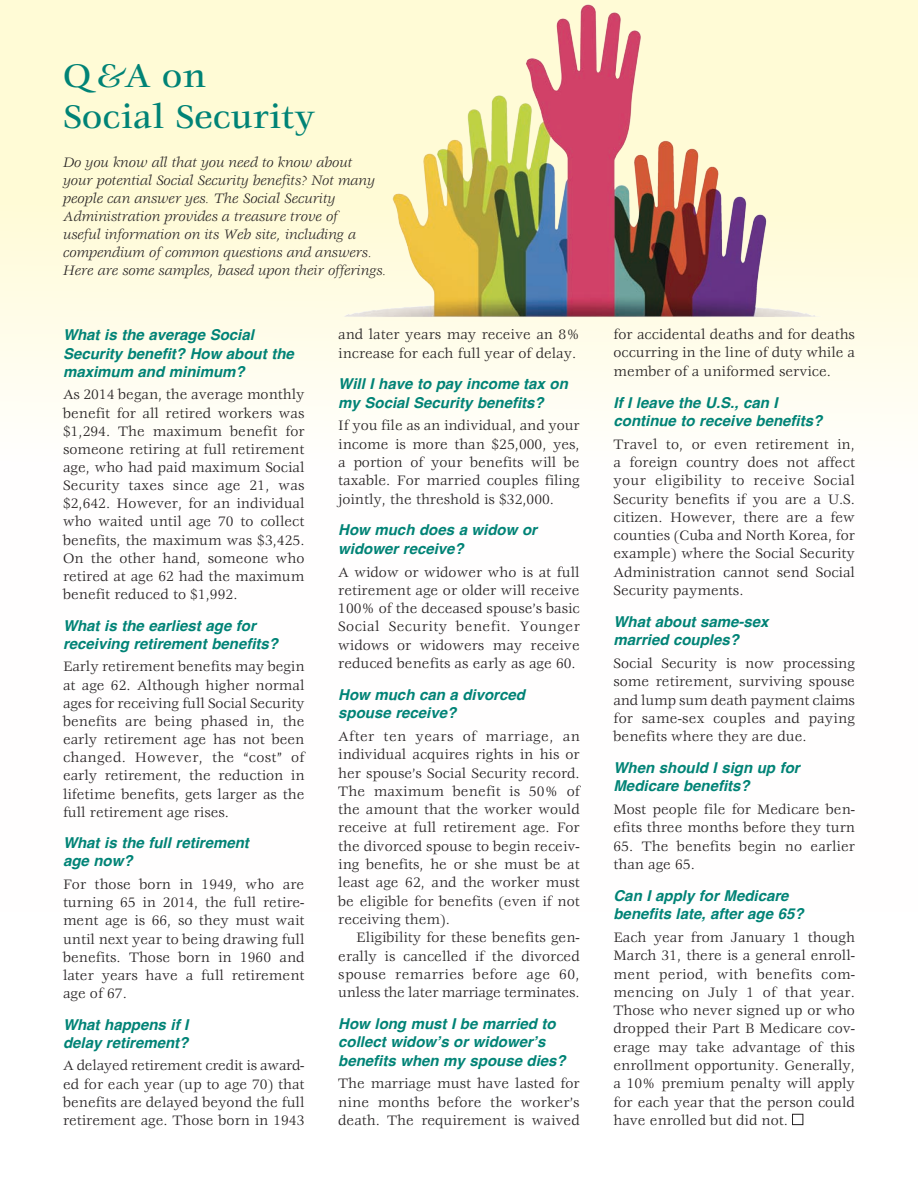
<style>
.page{position:relative;width:918px;height:1188px;background:#fff}
.page>*{position:absolute;margin:0;border:0;box-sizing:border-box;transform-origin:0 0}
.Headline{font:500 36px/40.5px "Veljovic";color:#008376}
.Body_no_indent{font:15px/18.3px "Veljovic";color:#231f20;text-align:justify}
.Color_subhead{font:italic 700 15px/18.3px "Helvetica";color:#008376}
.Body_no_indent-2{font:italic 15px/18px "Veljovic";color:#231f20}
.Body{font:15px/18.3px "Veljovic";letter-spacing:-.01em;color:#231f20;text-align:justify}
</style>
<div class="page">
<div style="left:0;top:0;width:918px;height:912px;background:linear-gradient(to bottom,#fffbd4,#fff)"></div>
<img style="left:321px;top:0;width:543px;height:326px">
<div style="left:792px;top:1114px;width:11px;height:11px;border:1px solid #231f20"></div>
<hr style="left:0;top:636px;width:1px;height:552px;background:#555764">
<p class="Headline" style="left:63px;top:57px;width:254px">Q &amp;A on<br>Social Security</p>
<p class="Body_no_indent-2" style="left:63px;top:154px;width:325px">Do you know all that you need to know about<br>your potential Social Security benefits? Not many people can answer yes. The Social Security Administration provides a treasure trove of<br>useful information on its Web site, including a compendium of common questions and answers.<br>Here are some samples, based upon their offerings.</p>
<p class="Color_subhead" style="left:63px;top:326px;width:232px">What is the average Social<br>Security benefit? How about the maximum and minimum?</p>
<p class="Body_no_indent" style="left:63px;top:386px;width:243px">As 2014 began, the average monthly benefit for all retired workers was $1,294. The maximum benefit for someone retiring at full retirement age, who had paid maximum Social Security taxes since age 21, was $2,642. However, for an individual who waited until age 70 to collect benefits, the maximum was $3,425.<br>On the other hand, someone who retired at age 62 had the maximum benefit reduced to $1,992.</p>
<p class="Color_subhead" style="left:63px;top:616px;width:217px">What is the earliest age for receiving retirement benefits?</p>
<p class="Body_no_indent" style="left:63px;top:658px;width:243px">Early retirement benefits may begin at age 62. Although higher normal ages for receiving full Social Security benefits are being phased in, the early retirement age has not been changed. However, the “cost” of early retirement, the reduction in lifetime benefits, gets larger as the full retirement age rises.</p>
<p class="Color_subhead" style="left:63px;top:834px;width:187px">What is the full retirement age now?</p>
<p class="Body_no_indent" style="left:63px;top:876px;width:243px">For those born in 1949, who are turning 65 in 2014, the full retire&shy;ment age is 66, so they must wait until next year to being drawing full benefits. Those born in 1960 and later years have a full retirement age of 67.</p>
<p class="Color_subhead" style="left:63px;top:1015px;width:127px">What happens if I delay retirement?</p>
<p class="Body_no_indent" style="left:63px;top:1057px;width:243px">A delayed retirement credit is award&shy;ed for each year (up to age 70) that benefits are delayed beyond the full retirement age. Those born in 1943</p>
<p class="Body_no_indent" style="left:338px;top:326px;width:243px">and later years may receive an 8% increase for each full year of delay.</p>
<p class="Color_subhead" style="left:338px;top:375px;width:231px">Will I have to pay income tax on my Social Security benefits?</p>
<p class="Body_no_indent" style="left:338px;top:417px;width:243px">If you file as an individual, and your income is more than $25,000, yes, a portion of your benefits will be taxable. For married couples filing jointly, the threshold is $32,000.</p>
<p class="Color_subhead" style="left:338px;top:521px;width:200px">How much does a widow or widower receive?</p>
<p class="Body_no_indent" style="left:338px;top:563px;width:243px">A widow or widower who is at full retirement age or older will receive 100% of the deceased spouse’s basic Social Security benefit. Younger widows or widowers may receive reduced benefits as early as age 60.</p>
<p class="Color_subhead" style="left:338px;top:685px;width:188px">How much can a divorced spouse receive?</p>
<p class="Body_no_indent" style="left:338px;top:728px;width:243px">After ten years of marriage, an individual acquires rights in his or her spouse’s Social Security record.<br>The maximum benefit is 50% of the amount that the worker would receive at full retirement age. For the divorced spouse to begin receiv&shy;ing benefits, he or she must be at least age 62, and the worker must be eligible for benefits (even if not receiving them).</p>
<p class="Body" style="left:338px;top:929px;width:243px;text-indent:18px">Eligibility for these benefits gen&shy;erally is cancelled if the divorced spouse remarries before age 60, unless the later marriage terminates.</p>
<p class="Color_subhead" style="left:338px;top:1015px;width:229px">How long must I be married to collect widow’s or widower’s benefits when my spouse dies?</p>
<p class="Body_no_indent" style="left:338px;top:1075px;width:243px">The marriage must have lasted for nine months before the worker’s death. The requirement is waived</p>
<p class="Body_no_indent" style="left:614px;top:326px;width:243px">for accidental deaths and for deaths occurring in the line of duty while a member of a uniformed service.</p>
<p class="Color_subhead" style="left:614px;top:393px;width:210px">If I leave the U.S., can I continue to receive benefits?</p>
<p class="Body_no_indent" style="left:614px;top:436px;width:243px">Travel to, or even retirement in, a foreign country does not affect your eligibility to receive Social Security benefits if you are a U.S. citizen. However, there are a few counties (Cuba and North Korea, for example) where the Social Security Administration cannot send Social Security payments.</p>
<p class="Color_subhead" style="left:614px;top:612px;width:157px">What about same-sex married couples?</p>
<p class="Body_no_indent" style="left:614px;top:655px;width:243px">Social Security is now processing some retirement, surviving spouse and lump sum death payment claims for same-sex couples and paying benefits where they are due.</p>
<p class="Color_subhead" style="left:614px;top:759px;width:188px">When should I sign up for<br>Medicare benefits?</p>
<p class="Body_no_indent" style="left:614px;top:801px;width:243px">Most people file for Medicare ben&shy;efits three months before they turn</p>
<p class="Body_no_indent" style="left:614px;top:838px;width:243px">65. The benefits begin no earlier than age 65.</p>
<p class="Color_subhead" style="left:614px;top:887px;width:192px">Can I apply for Medicare benefits late, after age 65?</p>
<p class="Body_no_indent" style="left:614px;top:929px;width:243px">Each year from January 1 though March 31, there is a general enroll&shy;ment period, with benefits com&shy;mencing on July 1 of that year.<br>Those who never signed up or who dropped their Part B Medicare cov&shy;erage may take advantage of this enrollment opportunity. Generally, a 10% premium penalty will apply for each year that the person could have enrolled but did not.</p>
</div>
